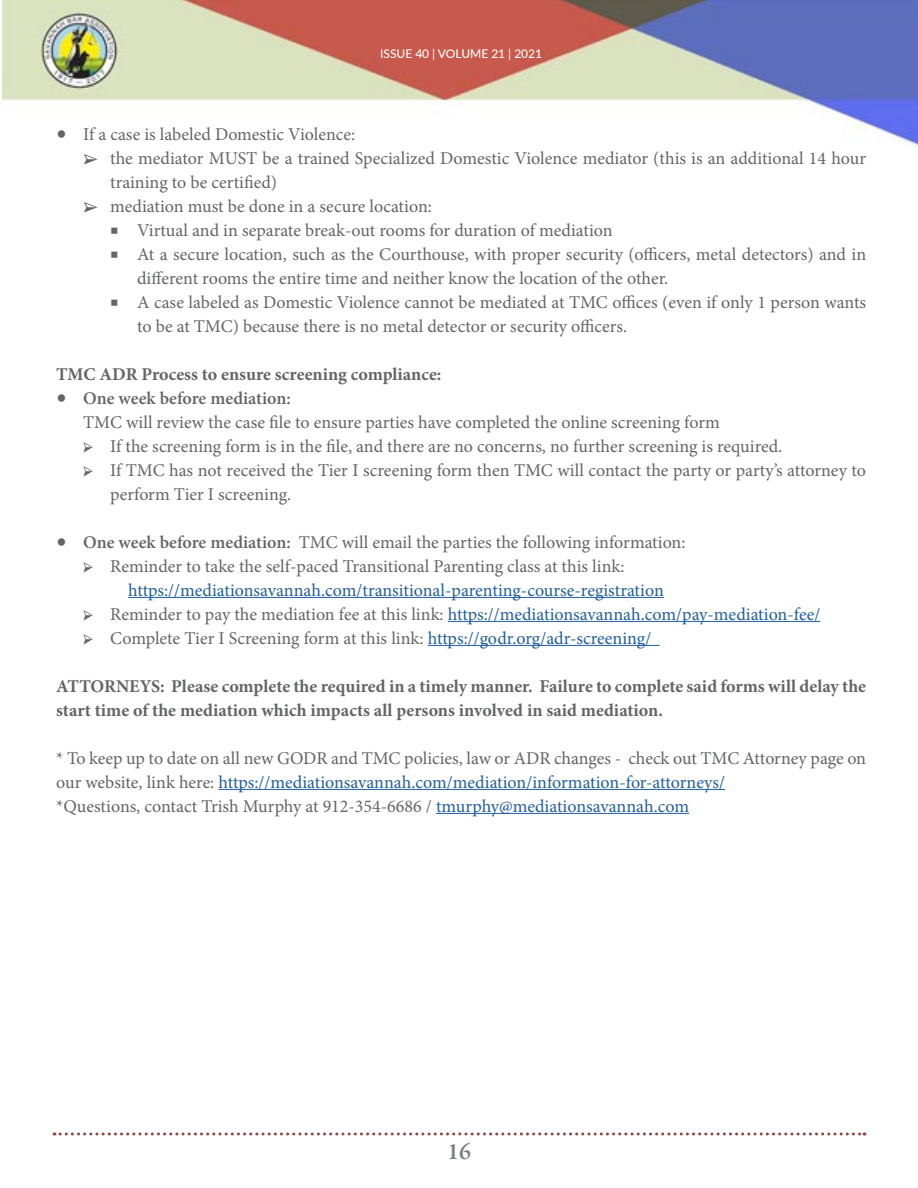
<style>
.page{position:relative;width:918px;height:1188px;background:#fff}
.page>*{position:absolute;margin:0;border:0;box-sizing:border-box;transform-origin:0 0}
.t1{font:600 24px "Garamond Premr Pro";color:#7e8083}
.t2{font:18px/24px "Minion Pro";color:#636466}
.t3{font:700 18px/24px "Minion Pro";color:#636466}
.t4{font:18px "Minion Pro";color:#215e9e}
.t5{font:18px/24px "Minion Pro";color:#636466;scale:1.5 1}
.t6{font:500 12px "Lato";color:#fff}
.s1{font-weight:700;font-size:27px}
.s2{font-weight:700;font-size:21px}
.s3{font-weight:600}
.s4{color:#636466}
.s5{color:#215e9e}
</style>
<div class="page">
<img style="left:2px;top:0;width:916px;height:148px">
<svg style="left:54px;top:1132px;width:811px;height:4px"></svg>
<hr style="left:128px;top:597px;width:536px;height:1px;background:#215e9e">
<hr style="left:448px;top:621px;width:372px;height:1px;background:#215e9e">
<hr style="left:428px;top:645px;width:232px;height:1px;background:#215e9e">
<hr style="left:219px;top:789px;width:506px;height:1px;background:#215e9e">
<hr style="left:436px;top:813px;width:253px;height:1px;background:#215e9e">
<p class="t6" style="left:380px;top:45px;width:164px">ISSUE 40 | VOLUME 21 | 2021</p>
<p class="t2" style="left:56px;top:122px;width:301px"><span class="s1">•</span> If a case is labeled Domestic Violence:</p>
<p class="t5" style="left:110px;top:146px;width:505px;text-indent:-27px">➢ the mediator MUST be a trained Specialized Domestic Violence mediator (this is an additional 14 hour training to be certified)</p>
<p class="t5" style="left:83px;top:194px;width:234px">➢ mediation must be done in a secure location:</p>
<p class="t2" style="left:110px;top:218px;width:504px"><span class="s2">■</span> Virtual and in separate break-out rooms for duration of mediation</p>
<p class="t2" style="left:137px;top:242px;width:731px;text-indent:-27px"><span class="s2">■</span> At a secure location, such as the Courthouse, with proper security (officers, metal detectors) and in different rooms the entire time and neither know the location of the other.</p>
<p class="t2" style="left:137px;top:290px;width:730px;text-indent:-27px"><span class="s2">■</span> A case labeled as Domestic Violence cannot be mediated at TMC offices (even if only 1 person wants to be at TMC) because there is no metal detector or security officers.</p>
<p class="t3" style="left:56px;top:362px;width:387px">TMC ADR Process to ensure screening compliance:</p>
<p class="t2" style="left:83px;top:386px;width:638px;text-indent:-27px"><span class="s1">•</span> <span class="s3">One week before mediation:<br></span>TMC will review the case file to ensure parties have completed the online screening form</p>
<p class="t2" style="left:83px;top:434px;width:701px">➢ If the screening form is in the file, and there are no concerns, no further screening is required.</p>
<p class="t2" style="left:110px;top:458px;width:757px;text-indent:-27px">➢ If TMC has not received the Tier I screening form then TMC will contact the party or party’s attorney to perform Tier I screening.</p>
<p class="t2" style="left:56px;top:530px;width:631px"><span class="s1">•</span> <span class="s3">One week before mediation:</span> TMC will email the parties the following information:</p>
<p class="t2" style="left:83px;top:554px;width:543px">➢ Reminder to take the self-paced Transitional Parenting class at this link:</p>
<p class="t4" style="left:128px;top:578px;width:537px">https://mediationsavannah.com/transitional-parenting-course-registration</p>
<p class="t4" style="left:83px;top:602px;width:739px"><span class="s4">➢ Reminder to pay the mediation fee at this link:</span> https://mediationsavannah.com/pay-mediation-fee/</p>
<p class="t2" style="left:83px;top:626px;width:570px">➢ Complete Tier I Screening form at this link: <span class="s5">https://godr.org/adr-screening/</span></p>
<p class="t3" style="left:56px;top:674px;width:811px">ATTORNEYS: Please complete the required in a timely manner. Failure to complete said forms will delay the start time of the mediation which impacts all persons involved in said mediation.</p>
<p class="t2" style="left:56px;top:746px;width:811px">* To keep up to date on all new GODR and TMC policies, law or ADR changes - check out TMC Attorney page on our website, link here: <span class="s5">https://mediationsavannah.com/mediation/information-for-attorneys/<br></span>*Questions, contact Trish Murphy at 912-354-6686 / <span class="s5">tmurphy@mediationsavannah.com</span></p>
<h1 class="t1" style="left:447px;top:1137px;width:25px">16</h1>
</div>
